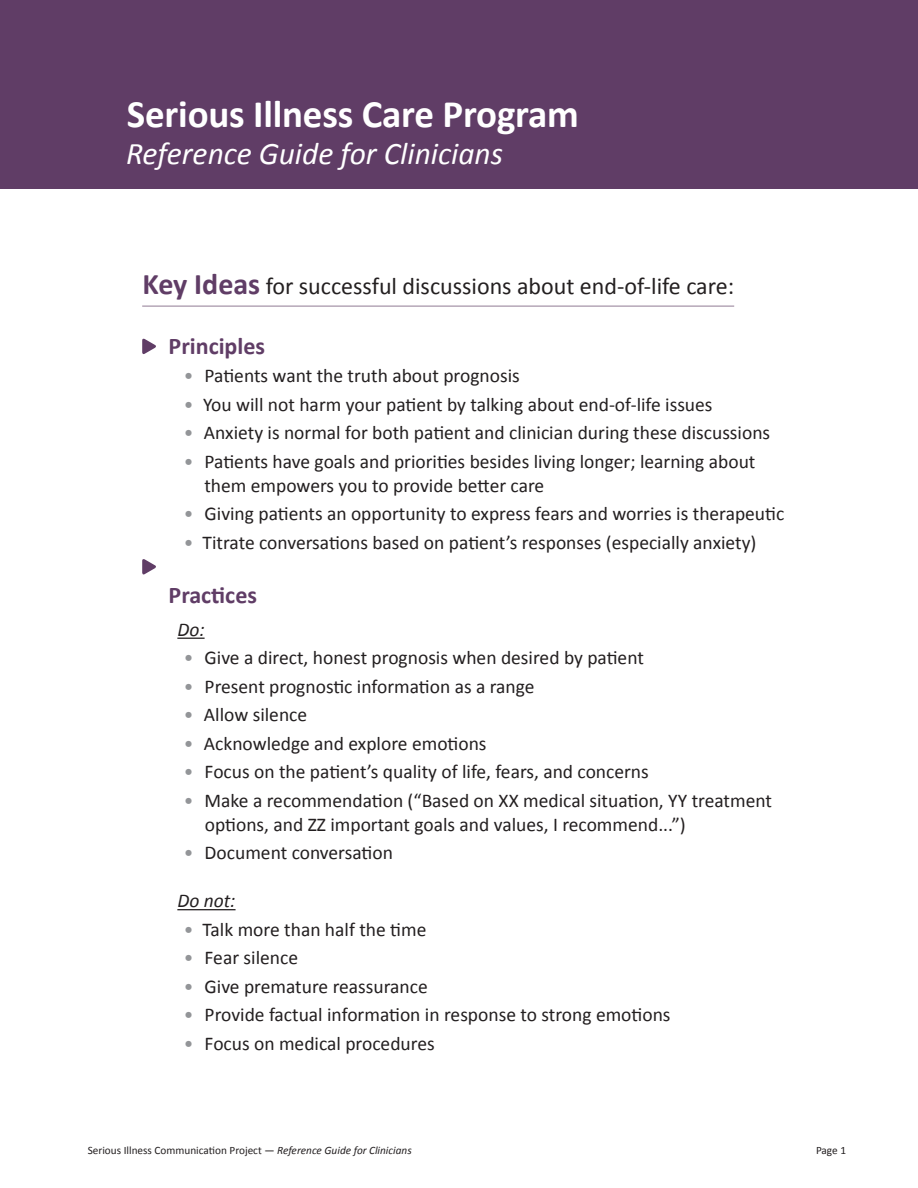
<style>
.page{position:relative;width:918px;height:1188px;background:#fff}
.page>*{position:absolute;margin:0;border:0;box-sizing:border-box;transform-origin:0 0}
.Body_0{font:700 39px "Calibri";letter-spacing:-.005em;color:#fff}
.Body_0-2{font:italic 31.5px "Calibri";color:#fff}
.Head_1{font:24px "Calibri";color:#231f20}
.Head_1-2{font:700 24px "Calibri";color:#603d66}
.t1{font:19.5px/24px "Calibri";color:#231f20}
.Body_0-3{font:italic 19.5px "Calibri";color:#231f20}
.Body_0-4{font:11.25px "Calibri";color:#231f20}
.s1{font-weight:700;font-size:30px;color:#603d66}
.s2{color:#939598}
.s3{font-style:italic}
</style>
<div class="page">
<hr style="left:142px;top:306px;width:592px;height:1px;background:#9d89a0">
<svg style="left:177px;top:638px;width:28px;height:1px"></svg>
<hr style="left:177px;top:909px;width:59px;height:1px;background:#231f20">
<svg style="left:142px;top:338px;width:14px;height:16px"></svg>
<svg style="left:142px;top:559px;width:14px;height:16px"></svg>
<div style="left:0;top:0;width:918px;height:189px;background:#603d66"></div>
<p class="Body_0" style="left:127px;top:89px;width:453px">Serious Illness Care Program</p>
<p class="Body_0-2" style="left:126px;top:132px;width:379px">Reference Guide for Clinicians</p>
<p class="Head_1" style="left:143px;top:271px;width:593px"><span class="s1">Key Ideas</span> for successful discussions about end-of-life care:</p>
<p class="Head_1-2" style="left:169px;top:331px;width:98px">Principles</p>
<p class="t1" style="left:184px;top:364px;width:337px"><span class="s2">•</span> Patients want the truth about prognosis</p>
<p class="t1" style="left:184px;top:393px;width:530px"><span class="s2">•</span> You will not harm your patient by talking about end-of-life issues</p>
<p class="t1" style="left:184px;top:421px;width:588px"><span class="s2">•</span> Anxiety is normal for both patient and clinician during these discussions</p>
<p class="t1" style="left:204px;top:450px;width:553px;text-indent:-20px"><span class="s2">•</span> Patients have goals and priorities besides living longer; learning about them empowers you to provide better care</p>
<p class="t1" style="left:184px;top:502px;width:602px"><span class="s2">•</span> Giving patients an opportunity to express fears and worries is therapeutic</p>
<p class="t1" style="left:184px;top:531px;width:574px"><span class="s2">•</span> Titrate conversations based on patient’s responses (especially anxiety)</p>
<p class="Head_1-2" style="left:169px;top:580px;width:90px">Practices</p>
<p class="Body_0-3" style="left:177px;top:616px;width:29px">Do:</p>
<p class="t1" style="left:184px;top:646px;width:461px"><span class="s2">•</span> Give a direct, honest prognosis when desired by patient</p>
<p class="t1" style="left:184px;top:675px;width:352px"><span class="s2">•</span> Present prognostic information as a range</p>
<p class="t1" style="left:184px;top:703px;width:125px"><span class="s2">•</span> Allow silence</p>
<p class="t1" style="left:184px;top:732px;width:304px"><span class="s2">•</span> Acknowledge and explore emotions</p>
<p class="t1" style="left:184px;top:760px;width:466px"><span class="s2">•</span> Focus on the patient’s quality of life, fears, and concerns</p>
<p class="t1" style="left:205px;top:789px;width:569px;text-indent:-21px"><span class="s2">•</span> Make a recommendation (“Based on XX medical situation, YY treatment options, and ZZ important goals and values, I recommend...”)</p>
<p class="t1" style="left:184px;top:841px;width:210px"><span class="s2">•</span> Document conversation</p>
<p class="Body_0-3" style="left:177px;top:888px;width:60px">Do not:</p>
<p class="t1" style="left:184px;top:918px;width:244px"><span class="s2">•</span> Talk more than half the time</p>
<p class="t1" style="left:184px;top:946px;width:116px"><span class="s2">•</span> Fear silence</p>
<p class="t1" style="left:184px;top:975px;width:245px"><span class="s2">•</span> Give premature reassurance</p>
<p class="t1" style="left:184px;top:1003px;width:488px"><span class="s2">•</span> Provide factual information in response to strong emotions</p>
<p class="t1" style="left:184px;top:1032px;width:252px"><span class="s2">•</span> Focus on medical procedures</p>
<p class="Body_0-4" style="left:88px;top:1143px;width:326px">Serious Illness Communication Project — <span class="s3">Reference Guide for Clinicians</span></p>
<p class="Body_0-4" style="left:816px;top:1143px;width:32px">Page 1</p>
</div>
